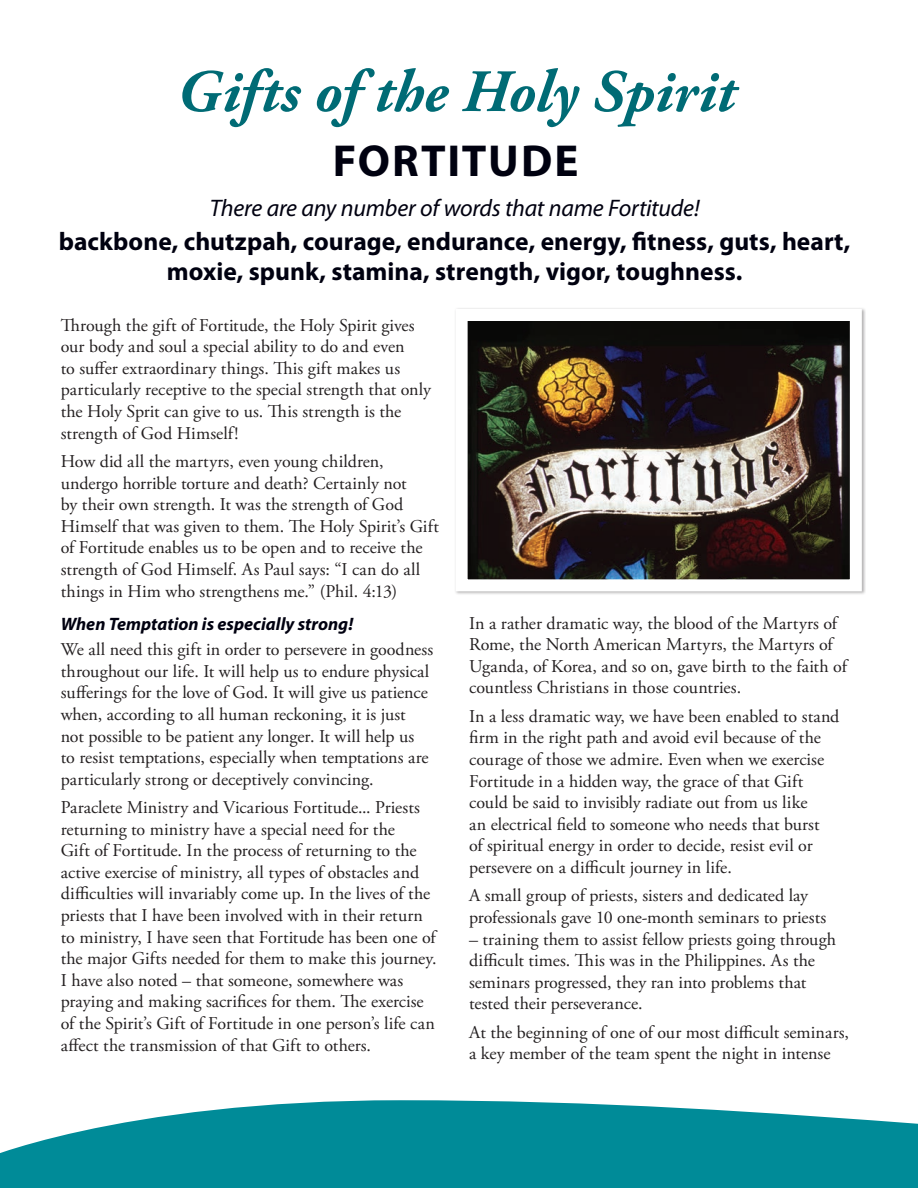
<style>
.page{position:relative;width:918px;height:1188px;background:#fff}
.page>*{position:absolute;margin:0;border:0;box-sizing:border-box;transform-origin:0 0}
.NEW_text{font:italic 700 60px "Adobe Garamond Pro";color:#006b75}
.NEW_text-2{font:700 45px "Myriad Pro";letter-spacing:.04em;color:#000110}
.NEW_text-3{font:700 25.5px/30.6px "Myriad Pro";color:#000110;text-align:center}
.NEW_text-4{font:italic 24px "Myriad Pro";letter-spacing:-.01em;color:#000110}
.NEW_text-5{font:18px/21.6px "Adobe Garamond Pro";color:#231f20}
.NEW_text-6{font:italic 700 18px "Myriad Pro";color:#000110}
</style>
<div class="page">
<svg style="left:0;top:1100px;width:918px;height:88px;background:#229aa6"></svg>
<div style="left:454px;top:307px;width:412px;height:289px;background:#231f20;opacity:.35"></div>
<img style="left:469px;top:322px;width:380px;height:256px">
<div style="left:456px;top:309px;width:406px;height:282px;border:12px solid #fff"></div>
<p class="NEW_text" style="left:176px;top:57px;width:560px">Gifts of the Holy Spirit</p>
<p class="NEW_text-2" style="left:333px;top:132px;width:247px">FORTITUDE</p>
<p class="NEW_text-4" style="left:210px;top:193px;width:492px">There are any number of words that name Fortitude!</p>
<p class="NEW_text-3" style="left:59px;top:225px;width:793px">backbone, chutzpah, courage, endurance, energy, fitness, guts, heart, moxie, spunk, stamina, strength, vigor, toughness.</p>
<p class="NEW_text-5" style="left:61px;top:315px;width:372px">Through the gift of Fortitude, the Holy Spirit gives our body and soul a special ability to do and even<br>to suffer extraordinary things. This gift makes us particularly receptive to the special strength that only the Holy Sprit can give to us. This strength is the strength of God Himself!</p>
<p class="NEW_text-5" style="left:61px;top:451px;width:380px">How did all the martyrs, even young children, undergo horrible torture and death? Certainly not<br>by their own strength. It was the strength of God Himself that was given to them. The Holy Spirit’s Gift of Fortitude enables us to be open and to receive the strength of God Himself. As Paul says: “I can do all things in Him who strengthens me.” (Phil. 4:13)</p>
<p class="NEW_text-6" style="left:61px;top:614px;width:294px">When Temptation is especially strong!</p>
<p class="NEW_text-5" style="left:61px;top:639px;width:374px">We all need this gift in order to persevere in goodness throughout our life. It will help us to endure physical sufferings for the love of God. It will give us patience when, according to all human reckoning, it is just not possible to be patient any longer. It will help us<br>to resist temptations, especially when temptations are particularly strong or deceptively convincing.</p>
<p class="NEW_text-5" style="left:61px;top:797px;width:377px">Paraclete Ministry and Vicarious Fortitude... Priests returning to ministry have a special need for the<br>Gift of Fortitude. In the process of returning to the active exercise of ministry, all types of obstacles and difficulties will invariably come up. In the lives of the priests that I have been involved with in their return to ministry, I have seen that Fortitude has been one of the major Gifts needed for them to make this journey.<br>I have also noted – that someone, somewhere was praying and making sacrifices for them. The exercise of the Spirit’s Gift of Fortitude in one person’s life can affect the transmission of that Gift to others.</p>
<p class="NEW_text-5" style="left:469px;top:613px;width:379px">In a rather dramatic way, the blood of the Martyrs of Rome, the North American Martyrs, the Martyrs of Uganda, of Korea, and so on, gave birth to the faith of countless Christians in those countries.</p>
<p class="NEW_text-5" style="left:469px;top:706px;width:372px">In a less dramatic way, we have been enabled to stand firm in the right path and avoid evil because of the courage of those we admire. Even when we exercise Fortitude in a hidden way, the grace of that Gift could be said to invisibly radiate out from us like<br>an electrical field to someone who needs that burst<br>of spiritual energy in order to decide, resist evil or persevere on a difficult journey in life.</p>
<p class="NEW_text-5" style="left:469px;top:885px;width:359px">A small group of priests, sisters and dedicated lay professionals gave 10 one-month seminars to priests</p>
<p class="NEW_text-5" style="left:469px;top:929px;width:369px">– training them to assist fellow priests going through difficult times. This was in the Philippines. As the seminars progressed, they ran into problems that tested their perseverance.</p>
<p class="NEW_text-5" style="left:469px;top:1022px;width:382px">At the beginning of one of our most difficult seminars, a key member of the team spent the night in intense</p>
</div>
